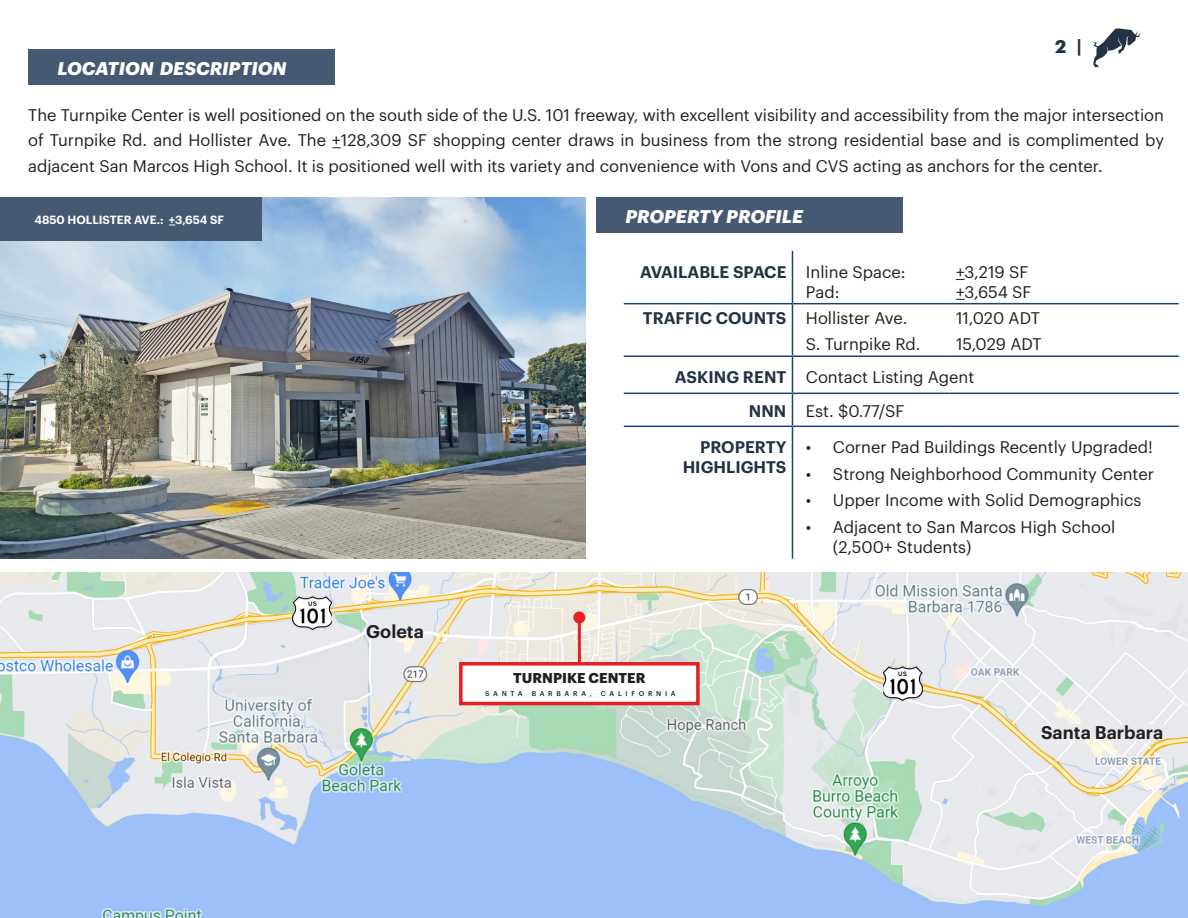
<style>
.page{position:relative;width:1188px;height:918px;background:#fff}
.page>*{position:absolute;margin:0;border:0;box-sizing:border-box;transform-origin:0 0}
.t1{font:italic 700 18px "Graphik";color:#fff}
.t2{font:600 18px "Graphik";color:#231f20}
.t3{font:700 18px "Graphik";color:#243245}
.t4{font:16.5px/25.5px "Graphik";color:#231f20;text-align:justify}
.t5{font:600 16.5px "Graphik";color:#243245}
.t6{font:700 13.95px "Graphik";color:#231f20}
.t7{font:600 11.55px "Graphik";color:#fff}
.t8{font:500 6.9px "Graphik";letter-spacing:.54em;color:#231f20}
</style>
<div class="page">
<div style="left:28px;top:49px;width:307px;height:36px;background:#465973"></div>
<div style="left:596px;top:197px;width:307px;height:36px;background:#465973"></div>
<hr style="left:792px;top:251px;width:1px;height:52px;background:#1e407d">
<hr style="left:624px;top:303px;width:168px;height:1px;background:#1e407d">
<hr style="left:792px;top:303px;width:157px;height:1px;background:#1e407d">
<hr style="left:949px;top:303px;width:230px;height:1px;background:#1e407d">
<svg style="left:792px;top:304px;width:1px;height:52px"></svg>
<hr style="left:624px;top:356px;width:168px;height:1px;background:#1e407d">
<hr style="left:792px;top:356px;width:157px;height:1px;background:#1e407d">
<hr style="left:792px;top:357px;width:1px;height:36px;background:#1e407d">
<hr style="left:949px;top:356px;width:230px;height:1px;background:#1e407d">
<hr style="left:624px;top:393px;width:168px;height:1px;background:#1e407d">
<hr style="left:792px;top:393px;width:157px;height:1px;background:#1e407d">
<hr style="left:792px;top:394px;width:1px;height:32px;background:#1e407d">
<hr style="left:949px;top:393px;width:230px;height:1px;background:#1e407d">
<hr style="left:624px;top:426px;width:168px;height:1px;background:#1e407d">
<hr style="left:792px;top:426px;width:157px;height:1px;background:#1e407d">
<hr style="left:792px;top:427px;width:1px;height:132px;background:#1e407d">
<hr style="left:949px;top:426px;width:230px;height:1px;background:#1e407d">
<img style="left:0;top:197px;width:585px;height:361px">
<img style="left:0;top:572px;width:1188px;height:346px">
<hr style="left:578px;top:618px;width:3px;height:53px;background:#ee1d23">
<div style="left:573px;top:612px;width:12px;height:12px;background:#ee1d23;border-radius:50%"></div>
<div style="left:459px;top:662px;width:241px;height:43px;background:#fff;border:3px solid #e61e26"></div>
<div style="left:366px;top:624px;width:58px;height:14px;background:#e9eaef"></div>
<div style="left:1041px;top:724px;width:122px;height:15px;background:#e9eaee"></div>
<img style="left:293px;top:595px;width:39px;height:36px">
<img style="left:883px;top:666px;width:39px;height:36px">
<div style="left:0;top:197px;width:261px;height:44px;background:#465973"></div>
<svg style="left:1091px;top:28px;width:49px;height:39px"></svg>
<p class="t1" style="left:57px;top:54px;width:231px">LOCATION DESCRIPTION</p>
<p class="t3" style="left:1055px;top:33px;width:28px">2 |</p>
<p class="t4" style="left:28px;top:101px;width:1138px">The Turnpike Center is well positioned on the south side of the U.S. 101 freeway, with excellent visibility and accessibility from the major intersection of Turnpike Rd. and Hollister Ave. The +128,309 SF shopping center draws in business from the strong residential base and is complimented by adjacent San Marcos High School. It is positioned well with its variety and convenience with Vons and CVS acting as anchors for the center.</p>
<p class="t7" style="left:34px;top:211px;width:191px">4850 HOLLISTER AVE.: +3,654 SF</p>
<p class="t2" style="left:366px;top:618px;width:59px">Goleta</p>
<p class="t1" style="left:625px;top:202px;width:179px">PROPERTY PROFILE</p>
<p class="t5" style="left:640px;top:259px;width:148px">AVAILABLE SPACE</p>
<p class="t4" style="left:806px;top:258px;width:101px">Inline Space:</p>
<p class="t4" style="left:806px;top:278px;width:35px">Pad:</p>
<p class="t4" style="left:956px;top:258px;width:74px">+3,219 SF</p>
<p class="t4" style="left:956px;top:278px;width:77px">+3,654 SF</p>
<p class="t5" style="left:643px;top:305px;width:145px">TRAFFIC COUNTS</p>
<p class="t4" style="left:806px;top:304px;width:103px">Hollister Ave.</p>
<p class="t4" style="left:956px;top:304px;width:85px">11,020 ADT</p>
<p class="t4" style="left:806px;top:330px;width:116px">S. Turnpike Rd.</p>
<p class="t4" style="left:956px;top:330px;width:87px">15,029 ADT</p>
<p class="t5" style="left:675px;top:365px;width:113px">ASKING RENT</p>
<p class="t4" style="left:806px;top:363px;width:170px">Contact Listing Agent</p>
<p class="t5" style="left:749px;top:398px;width:39px">NNN</p>
<p class="t4" style="left:806px;top:397px;width:100px">Est. $0.77/SF</p>
<p class="t5" style="left:700px;top:435px;width:88px">PROPERTY</p>
<p class="t5" style="left:683px;top:455px;width:105px">HIGHLIGHTS</p>
<p class="t4" style="left:806px;top:433px;width:348px">• Corner Pad Buildings Recently Upgraded!</p>
<p class="t4" style="left:806px;top:460px;width:350px">• Strong Neighborhood Community Center</p>
<p class="t4" style="left:806px;top:486px;width:337px">• Upper Income with Solid Demographics</p>
<p class="t4" style="left:833px;top:516px;width:284px;line-height:19.8px;text-indent:-27px">• Adjacent to San Marcos High School (2,500+ Students)</p>
<p class="t6" style="left:513px;top:667px;width:134px">TURNPIKE CENTER</p>
<p class="t8" style="left:485px;top:688px;width:39px">SANTA</p>
<p class="t8" style="left:532px;top:688px;width:62px">BARBARA,</p>
<p class="t8" style="left:601px;top:688px;width:76px">CALIFORNIA</p>
<p class="t2" style="left:1041px;top:719px;width:124px">Santa Barbara</p>
</div>
